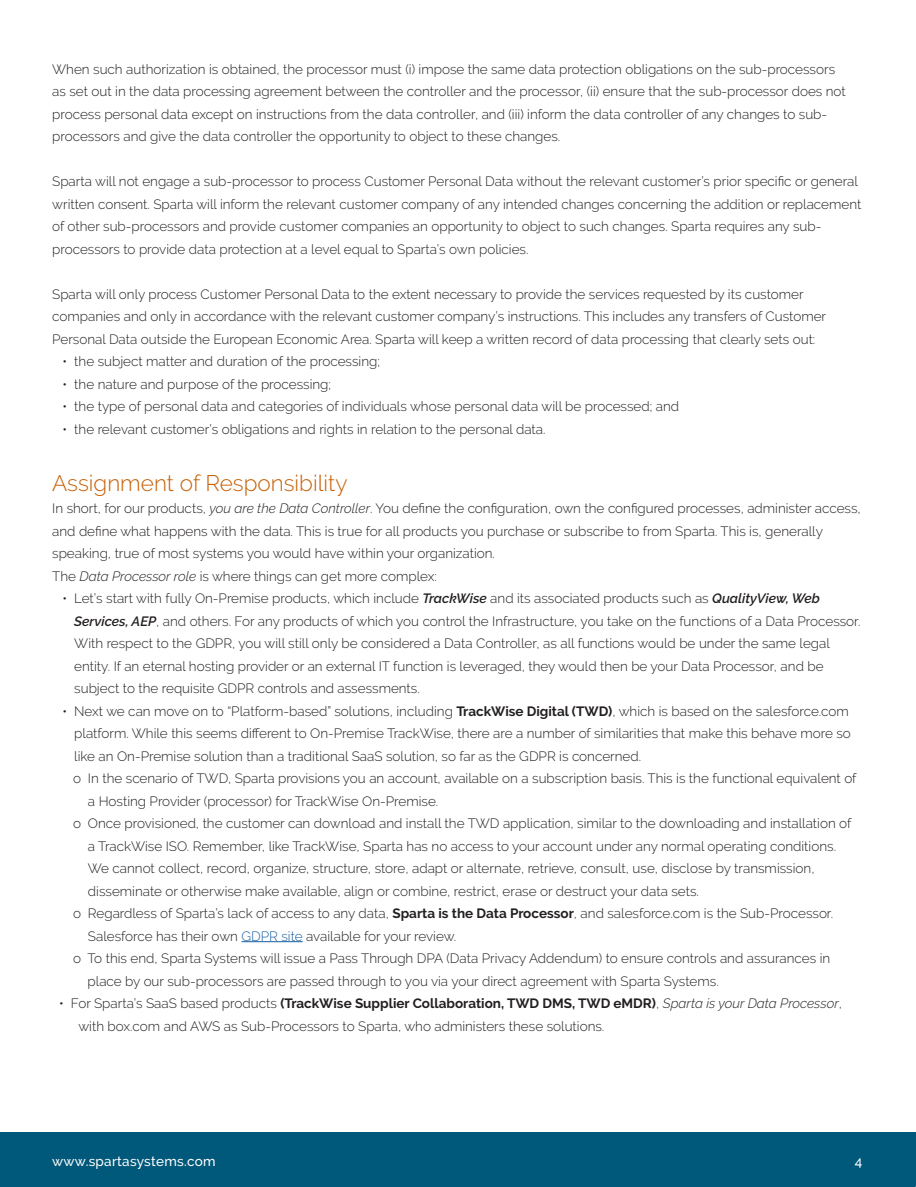
<style>
.page{position:relative;width:916px;height:1187px;background:#fff}
.page>*{position:absolute;margin:0;border:0;box-sizing:border-box;transform-origin:0 0}
.t1{font:300 22.5px "Raleway";color:#c66004}
.t2{font:300 13.5px/22.5px "Raleway";color:#231f20}
.t3{font:500 13.5px "Raleway";letter-spacing:.02em;color:#fff}
.s1{font-style:italic}
.s2{font-weight:600;font-style:italic}
.s3{font-weight:700}
.s4{color:#175d9e}
</style>
<div class="page">
<div style="left:0;top:1132px;width:916px;height:54px;background:#00587a"></div>
<hr style="left:241px;top:941px;width:62px;height:1px;background:#175d9e">
<p class="t2" style="left:52px;top:57px;width:795px">When such authorization is obtained, the processor must (i) impose the same data protection obligations on the sub-processors as set out in the data processing agreement between the controller and the processor, (ii) ensure that the sub-processor does not process personal data except on instructions from the data controller, and (iii) inform the data controller of any changes to sub&shy;processors and give the data controller the opportunity to object to these changes.</p>
<p class="t2" style="left:52px;top:170px;width:810px">Sparta will not engage a sub-processor to process Customer Personal Data without the relevant customer’s prior specific or general written consent. Sparta will inform the relevant customer company of any intended changes concerning the addition or replacement of other sub-processors and provide customer companies an opportunity to object to such changes. Sparta requires any sub&shy;processors to provide data protection at a level equal to Sparta’s own policies.</p>
<p class="t2" style="left:52px;top:282px;width:775px">Sparta will only process Customer Personal Data to the extent necessary to provide the services requested by its customer companies and only in accordance with the relevant customer company’s instructions. This includes any transfers of Customer<br>Personal Data outside the European Economic Area. Sparta will keep a written record of data processing that clearly sets out:</p>
<p class="t2" style="left:63px;top:350px;width:319px">• the subject matter and duration of the processing;</p>
<p class="t2" style="left:63px;top:372px;width:270px">• the nature and purpose of the processing;</p>
<p class="t2" style="left:63px;top:395px;width:618px">• the type of personal data and categories of individuals whose personal data will be processed; and</p>
<p class="t2" style="left:63px;top:417px;width:484px">• the relevant customer’s obligations and rights in relation to the personal data.</p>
<p class="t1" style="left:52px;top:469px;width:297px">Assignment of Responsibility</p>
<p class="t2" style="left:52px;top:497px;width:810px">In short, for our products, <span class="s1">you are the Data Controller</span>. You define the configuration, own the configured processes, administer access, and define what happens with the data. This is true for all products you purchase or subscribe to from Sparta. This is, generally speaking, true of most systems you would have within your organization.</p>
<p class="t2" style="left:52px;top:564px;width:386px">The <span class="s1">Data Processor role</span> is where things can get more complex:</p>
<p class="t2" style="left:74px;top:587px;width:788px;text-indent:-12px">• Let’s start with fully On-Premise products, which include <span class="s2">TrackWise</span> and its associated products such as <span class="s2">QualityView, Web Services, AEP</span>, and others. For any products of which you control the Infrastructure, you take on the functions of a Data Processor.<br>With respect to the GDPR, you will still only be considered a Data Controller, as all functions would be under the same legal entity. If an eternal hosting provider or an external IT function is leveraged, they would then be your Data Processor, and be subject to the requisite GDPR controls and assessments.</p>
<p class="t2" style="left:74px;top:699px;width:778px;text-indent:-12px">• Next we can move on to “Platform-based” solutions, including <span class="s3">TrackWise Digital (TWD)</span>, which is based on the salesforce.com platform. While this seems different to On-Premise TrackWise, there are a number of similarities that make this behave more so like an On-Premise solution than a traditional SaaS solution, so far as the GDPR is concerned.</p>
<p class="t2" style="left:88px;top:767px;width:770px;text-indent:-15px">o In the scenario of TWD, Sparta provisions you an account, available on a subscription basis. This is the functional equivalent of a Hosting Provider (processor) for TrackWise On-Premise.</p>
<p class="t2" style="left:88px;top:812px;width:765px;text-indent:-15px">o Once provisioned, the customer can download and install the TWD application, similar to the downloading and installation of a TrackWise ISO. Remember, like TrackWise, Sparta has no access to your account under any normal operating conditions.<br>We cannot collect, record, organize, structure, store, adapt or alternate, retrieve, consult, use, disclose by transmission, disseminate or otherwise make available, align or combine, restrict, erase or destruct your data sets.</p>
<p class="t2" style="left:88px;top:902px;width:747px;text-indent:-15px">o Regardless of Sparta’s lack of access to any data, <span class="s3">Sparta is the Data Processor</span>, and salesforce.com is the Sub-Processor.<br>Salesforce has their own <span class="s4">GDPR site</span> available for your review.</p>
<p class="t2" style="left:88px;top:947px;width:744px;text-indent:-15px">o To this end, Sparta Systems will issue a Pass Through DPA (Data Privacy Addendum) to ensure controls and assurances in place by our sub-processors are passed through to you via your direct agreement with Sparta Systems.</p>
<p class="t2" style="left:78px;top:992px;width:765px;text-indent:-19px">• For Sparta’s SaaS based products <span class="s3">(TrackWise Supplier Collaboration, TWD DMS, TWD eMDR)</span>, <span class="s1">Sparta is your Data Processor</span>, with box.com and AWS as Sub-Processors to Sparta, who administers these solutions.</p>
<p class="t3" style="left:52px;top:1153px;width:165px">www.spartasystems.com</p>
<p class="t3" style="left:855px;top:1153px;width:9px">4</p>
</div>
